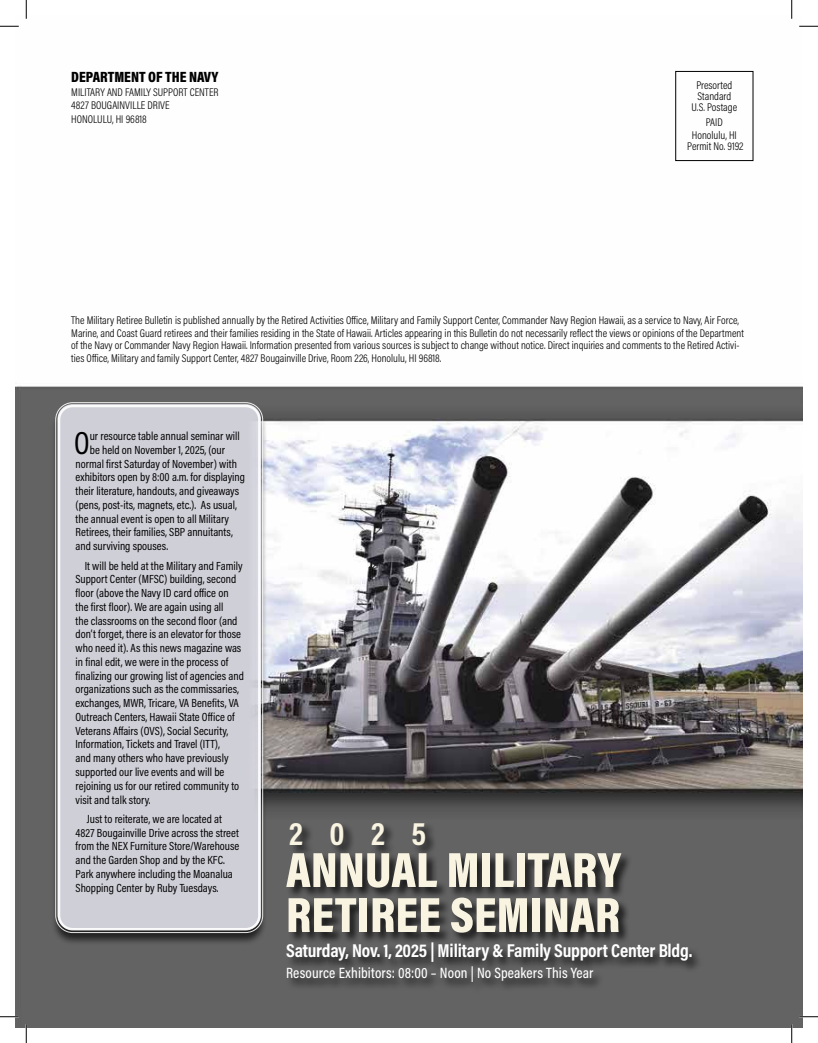
<style>
.page{position:relative;width:818px;height:1043px;background:#fff}
.page>*{position:absolute;margin:0;border:0;box-sizing:border-box;transform-origin:0 0}
.t1{font:900 50px/45px "Acumin Pro Cond";letter-spacing:.005em;color:#f9f4e1}
.t2{font:700 33px "Acumin Pro Cond";color:#f9f4e1}
.t3{font:32.12px "Acumin Pro Cond";color:#000}
.t4{font:700 18.75px "Acumin Pro Cond";letter-spacing:-.01em;color:#fff}
.t5{font:500 15px "Acumin Pro Cond";letter-spacing:.01em;color:#fff}
.t6{font:900 15px "Acumin Pro Cond";color:#000}
.t7{font:11.88px/13.8px "Acumin Pro Cond";color:#000}
.t8{font:300 11.25px/12.5px "Acumin Pro Cond";color:#000}
</style>
<div class="page">
<img style="left:15px;top:15px;width:787px;height:1012px">
<div style="left:51px;top:406px;width:216px;height:539px;background:#000;opacity:.75"></div>
<div style="left:57px;top:404px;width:204px;height:525px;background:#cfcfd8;border-radius:15px"></div>
<div style="left:55px;top:402px;width:208px;height:531px;border:1px solid #fff;border-radius:17px"></div>
<div style="left:58px;top:405px;width:202px;height:525px;border:2px solid #fff;border-radius:14px"></div>
<div style="left:286px;top:822px;width:418px;height:171px;background:#000;opacity:.75"></div>
<div style="left:675px;top:71px;width:78px;height:90px;border:1px solid #000"></div>
<svg style="left:0;top:25px;width:19px;height:2px"></svg>
<svg style="left:799px;top:25px;width:19px;height:2px"></svg>
<svg style="left:0;top:1015px;width:19px;height:2px"></svg>
<svg style="left:799px;top:1015px;width:19px;height:2px"></svg>
<svg style="left:25px;top:0;width:2px;height:19px"></svg>
<svg style="left:25px;top:1024px;width:2px;height:18px"></svg>
<svg style="left:790px;top:0;width:2px;height:19px"></svg>
<svg style="left:790px;top:1024px;width:2px;height:18px"></svg>
<p class="t6" style="left:71px;top:67px;width:148px">DEPARTMENT OF THE NAVY</p>
<p class="t8" style="left:71px;top:85px;width:149px;line-height:13.5px">MILITARY AND FAMILY SUPPORT CENTER<br>4827 BOUGAINVILLE DRIVE<br>HONOLULU, HI 96818</p>
<p class="t8" style="left:691px;top:79px;width:47px;line-height:11.2px;text-align:center">Presorted<br>Standard<br>U.S. Postage</p>
<p class="t8" style="left:691px;top:116px;width:46px;text-align:center">PAID<br>Honolulu, HI</p>
<p class="t8" style="left:687px;top:139px;width:58px">Permit No. 9192</p>
<p class="t8" style="left:71px;top:314px;width:674px">The Military Retiree Bulletin is published annually by the Retired Activities Office, Military and Family Support Center, Commander Navy Region Hawaii, as a service to Navy, Air Force, Marine, and Coast Guard retirees and their families residing in the State of Hawaii. Articles appearing in this Bulletin do not necessarily reflect the views or opinions of the Department of the Navy or Commander Navy Region Hawaii. Information presented from various sources is subject to change without notice. Direct inquiries and comments to the Retired Activi&shy;ties Office, Military and family Support Center, 4827 Bougainville Drive, Room 226, Honolulu, HI 96818.</p>
<h3 class="t3" style="left:74px;top:422px;width:17px">O</h3>
<p class="t7" style="left:90px;top:429px;width:151px">ur resource table annual seminar will</p>
<p class="t7" style="left:90px;top:443px;width:137px">be held on November 1, 2025, (our</p>
<p class="t7" style="left:76px;top:456px;width:163px">normal first Saturday of November) with</p>
<p class="t7" style="left:76px;top:470px;width:171px">exhibitors open by 8:00 a.m. for displaying</p>
<p class="t7" style="left:76px;top:484px;width:165px">their literature, handouts, and giveaways</p>
<p class="t7" style="left:76px;top:498px;width:163px">(pens, post-its, magnets, etc.). As usual,</p>
<p class="t7" style="left:76px;top:511px;width:155px">the annual event is open to all Military</p>
<p class="t7" style="left:76px;top:525px;width:159px">Retirees, their families, SBP annuitants,</p>
<p class="t7" style="left:76px;top:539px;width:94px">and surviving spouses.</p>
<p class="t7" style="left:76px;top:558px;width:170px;text-indent:9px">It will be held at the Military and Family Support Center (MFSC) building, second floor (above the Navy ID card office on the first floor). We are again using all<br>the classrooms on the second floor (and don’t forget, there is an elevator for those who need it). As this news magazine was in final edit, we were in the process of finalizing our growing list of agencies and organizations such as the commissaries, exchanges, MWR, Tricare, VA Benefits, VA Outreach Centers, Hawaii State Office of Veterans Affairs (OVS), Social Security, Information, Tickets and Travel (ITT),<br>and many others who have previously supported our live events and will be rejoining us for our retired community to visit and talk story.</p>
<p class="t7" style="left:76px;top:811px;width:165px;text-indent:11px">Just to reiterate, we are located at 4827 Bougainville Drive across the street from the NEX Furniture Store/Warehouse and the Garden Shop and by the KFC.<br>Park anywhere including the Moanalua Shopping Center by Ruby Tuesdays.</p>
<h2 class="t2" style="left:289px;top:811px;width:138px">2025</h2>
<h1 class="t1" style="left:286px;top:846px;width:336px">ANNUAL MILITARY<br>RETIREE SEMINAR</h1>
<h3 class="t4" style="left:286px;top:938px;width:408px">Saturday, Nov. 1, 2025 | Military &amp; Family Support Center Bldg.</h3>
<p class="t5" style="left:286px;top:963px;width:309px">Resource Exhibitors: 08:00 – Noon | No Speakers This Year</p>
</div>
